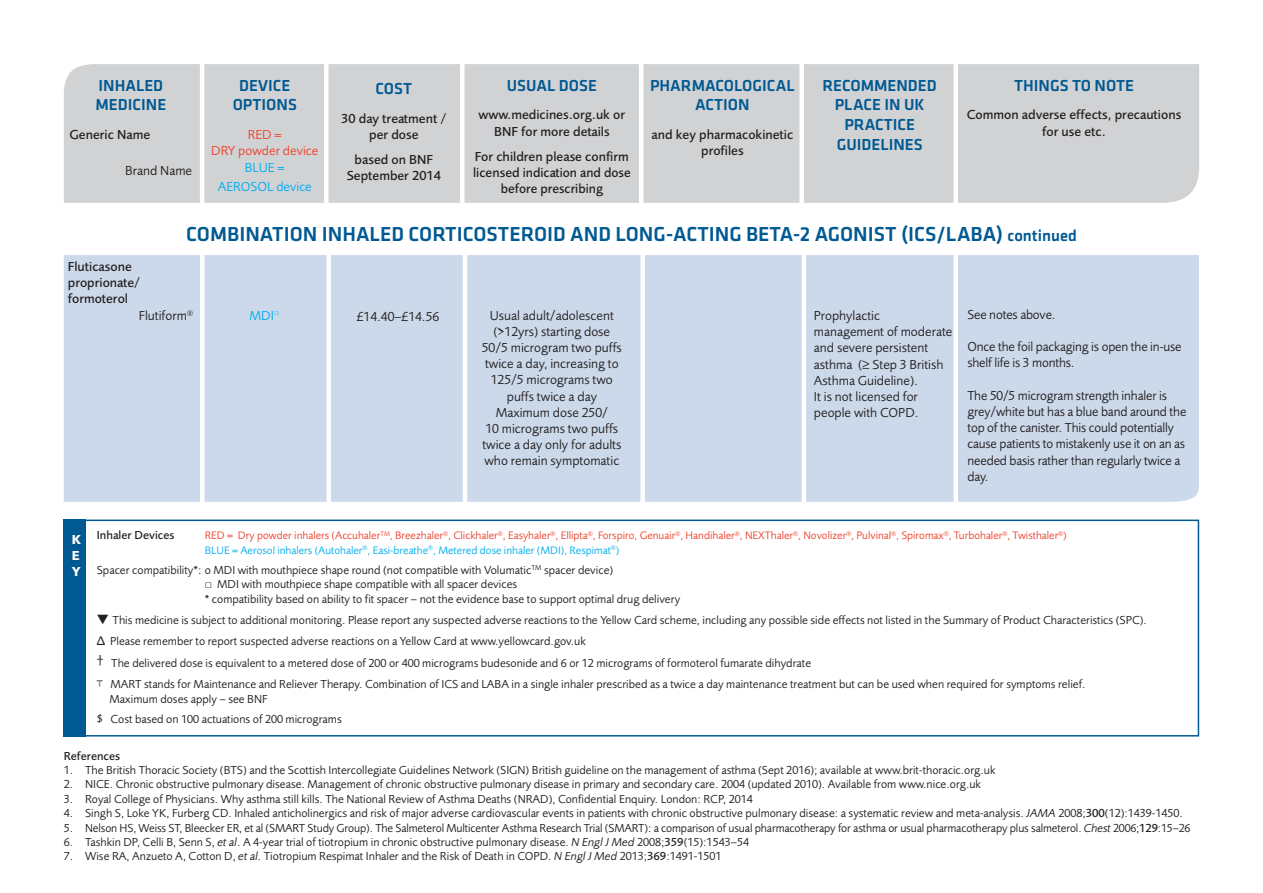
<style>
.page{position:relative;width:1263px;height:893px;background:#fff}
.page>*{position:absolute;margin:0;border:0;box-sizing:border-box;transform-origin:0 0}
.t1{font:500 21px "Klavika Basic";color:#005992}
.t2{font:500 16.5px/19.8px "Klavika Basic";color:#005992;text-align:center}
.t3{font:13.5px/16.2px "Foundry Sans";color:#231f20}
.t4{font:500 13.5px/16.2px "Foundry Sans";color:#231f20;text-align:center}
.t5{font:13.5px/19.6px "Foundry Sans";color:#00aeef;text-align:center}
.t6{font:13.5px/16.2px "Foundry Sans";color:#ef422e;text-align:center}
.t7{font:700 13.5px/16.2px "Foundry Sans";color:#fff;text-align:justify}
.t8{font:12px/21.3px "Foundry Sans";color:#231f20}
.t9{font:500 12px "Foundry Sans";color:#231f20}
.t10{font:11.25px/14.4px "Foundry Sans";color:#ef422e}
.s1{font-size:16.5px}
.s2{color:#00aeef}
.s3{font-family:"Tahoma";font-weight:700}
.s4{font-family:"Lucida Grande"}
.s5{font-style:italic}
.s6{font-weight:500}
</style>
<div class="page">
<div style="left:64px;top:255px;width:1135px;height:247px;background:#ccd9ea"></div>
<div style="left:64px;top:64px;width:1135px;height:139px;background:#d1d2d4"></div>
<div style="left:200px;top:254px;width:5px;height:250px;background:#fff"></div>
<div style="left:326px;top:253px;width:5px;height:251px;background:#fff"></div>
<hr style="left:463px;top:254px;width:4px;height:250px;background:#fff">
<div style="left:640px;top:248px;width:5px;height:255px;background:#fff"></div>
<hr style="left:802px;top:252px;width:4px;height:251px;background:#fff">
<div style="left:953px;top:253px;width:5px;height:249px;background:#fff"></div>
<hr style="left:200px;top:64px;width:4px;height:139px;background:#fff">
<hr style="left:324px;top:64px;width:4px;height:141px;background:#fff">
<hr style="left:460px;top:64px;width:4px;height:141px;background:#fff">
<hr style="left:639px;top:64px;width:4px;height:139px;background:#fff">
<div style="left:799px;top:64px;width:5px;height:141px;background:#fff"></div>
<div style="left:953px;top:64px;width:5px;height:140px;background:#fff"></div>
<div style="left:83px;top:520px;width:1116px;height:216px;border:2px solid #005992"></div>
<div style="left:64px;top:519px;width:22px;height:217px;background:#005992"></div>
<h2 class="t2" style="left:96px;top:77px;width:72px;text-align:left">INHALED<br>MEDICINE</h2>
<p class="t4" style="left:70px;top:128px;width:82px">Generic Name</p>
<p class="t3" style="left:125px;top:164px;width:68px">Brand Name</p>
<h2 class="t2" style="left:233px;top:77px;width:66px">DEVICE<br>OPTIONS</h2>
<p class="t6" style="left:211px;top:128px;width:109px">RED =<br>DRY powder device</p>
<p class="t5" style="left:218px;top:158px;width:96px">BLUE =<br>AEROSOL device</p>
<h2 class="t2" style="left:376px;top:80px;width:38px">COST</h2>
<p class="t4" style="left:341px;top:111px;width:107px">30 day treatment / per dose</p>
<p class="t4" style="left:347px;top:153px;width:96px">based on BNF<br>September 2014</p>
<h2 class="t2" style="left:507px;top:77px;width:92px">USUAL DOSE</h2>
<p class="t4" style="left:479px;top:108px;width:148px">www.medicines.org.uk or<br>BNF for more details</p>
<p class="t4" style="left:473px;top:149px;width:159px">For children please confirm licensed indication and dose before prescribing</p>
<h2 class="t2" style="left:650px;top:77px;width:146px">PHARMACOLOGICAL<br>ACTION</h2>
<p class="t4" style="left:651px;top:128px;width:143px">and key pharmacokinetic profiles</p>
<h2 class="t2" style="left:822px;top:77px;width:116px">RECOMMENDED<br>PLACE IN UK<br>PRACTICE<br>GUIDELINES</h2>
<h2 class="t2" style="left:1014px;top:77px;width:121px">THINGS TO NOTE</h2>
<p class="t4" style="left:967px;top:108px;width:216px">Common adverse effects, precautions for use etc.</p>
<p class="t4" style="left:68px;top:260px;width:65px">Fluticasone</p>
<p class="t4" style="left:68px;top:276px;width:74px">proprionate/</p>
<p class="t4" style="left:68px;top:292px;width:62px">formoterol</p>
<h1 class="t1" style="left:186px;top:227px;width:892px">COMBINATION INHALED CORTICOSTEROID AND LONG-ACTING BETA-2 AGONIST (ICS/LABA) <span class="s1">continued</span></h1>
<p class="t3" style="left:139px;top:308px;width:56px">Flutiform<sup>®</sup></p>
<p class="t5" style="left:250px;top:307px;width:31px">MDI<sup>□</sup></p>
<p class="t3" style="left:357px;top:309px;width:84px">£14.40–£14.56</p>
<p class="t3" style="left:482px;top:308px;width:142px;text-align:center">Usual adult/adolescent (&gt;12yrs) starting dose<br>50/5 microgram two puffs twice a day, increasing to<br>125/5 micrograms two puffs twice a day<br>Maximum dose 250/<br>10 micrograms two puffs twice a day only for adults who remain symptomatic</p>
<p class="t3" style="left:814px;top:309px;width:140px">Prophylactic management of moderate and severe persistent asthma (≥ Step 3 British<br>Asthma Guideline).<br>It is not licensed for people with COPD.</p>
<p class="t3" style="left:967px;top:307px;width:90px">See notes above.</p>
<p class="t3" style="left:967px;top:340px;width:216px">Once the foil packaging is open the in-use shelf life is 3 months.</p>
<p class="t3" style="left:967px;top:388px;width:221px">The 50/5 microgram strength inhaler is grey/white but has a blue band around the top of the canister. This could potentially cause patients to mistakenly use it on an as needed basis rather than regularly twice a day.</p>
<p class="t7" style="left:72px;top:532px;width:11px">K E Y</p>
<p class="t9" style="left:97px;top:531px;width:79px">Inhaler Devices</p>
<p class="t10" style="left:205px;top:529px;width:863px">RED = Dry powder inhalers (Accuhaler<sup>TM</sup>, Breezhaler<sup>®</sup>, Clickhaler<sup>®</sup>, Easyhaler<sup>®</sup>, Ellipta<sup>®</sup>, Forspiro, Genuair<sup>®</sup>, Handihaler<sup>®</sup>, NEXThaler<sup>®</sup>, Novolizer<sup>®</sup>, Pulvinal<sup>®</sup>, Spiromax<sup>®</sup>, Turbohaler<sup>®</sup>, Twisthaler<sup>®</sup>)<br><span class="s2">BLUE = Aerosol inhalers (Autohaler</span><sup>®</sup><span class="s2">, Easi-breathe</span><sup>®</sup><span class="s2">, Metered dose inhaler (MDI), Respimat</span><sup>®</sup><span class="s2">)</span></p>
<p class="t8" style="left:97px;top:560px;width:518px">Spacer compatibility*: o MDI with mouthpiece shape round (not compatible with Volumatic<sup>TM</sup> spacer device)</p>
<p class="t8" style="left:205px;top:578px;width:477px;line-height:14.4px"><span class="s3">□</span> MDI with mouthpiece shape compatible with all spacer devices<br>* compatibility based on ability to fit spacer – not the evidence base to support optimal drug delivery</p>
<p class="t8" style="left:97px;top:611px;width:1051px">▼ This medicine is subject to additional monitoring. Please report any suspected adverse reactions to the Yellow Card scheme, including any possible side effects not listed in the Summary of Product Characteristics (SPC).<br><span class="s4">Δ</span> Please remember to report suspected adverse reactions on a Yellow Card at www.yellowcard.gov.uk<br><sup>†</sup> The delivered dose is equivalent to a metered dose of 200 or 400 micrograms budesonide and 6 or 12 micrograms of formoterol fumarate dihydrate<br><sup>╦</sup> MART stands for Maintenance and Reliever Therapy. Combination of ICS and LABA in a single inhaler prescribed as a twice a day maintenance treatment but can be used when required for symptoms relief.</p>
<p class="t8" style="left:97px;top:689px;width:246px;line-height:20.4px;text-indent:13px">Maximum doses apply – see BNF<br>$ Cost based on 100 actuations of 200 micrograms</p>
<p class="t9" style="left:64px;top:751px;width:58px">References</p>
<p class="t8" style="left:64px;top:760px;width:933px">1. The British Thoracic Society (BTS) and the Scottish Intercollegiate Guidelines Network (SIGN) British guideline on the management of asthma (Sept 2016); available at www.brit-thoracic.org.uk</p>
<p class="t8" style="left:64px;top:775px;width:919px">2. NICE. Chronic obstructive pulmonary disease. Management of chronic obstructive pulmonary disease in primary and secondary care. 2004 (updated 2010). Available from www.nice.org.uk</p>
<p class="t8" style="left:64px;top:789px;width:690px">3. Royal College of Physicians. Why asthma still kills. The National Review of Asthma Deaths (NRAD), Confidential Enquiry. London: RCP, 2014</p>
<p class="t8" style="left:64px;top:804px;width:1121px">4. Singh S, Loke YK, Furberg CD. Inhaled anticholinergics and risk of major adverse cardiovascular events in patients with chronic obstructive pulmonary disease: a systematic review and meta-analysis. <span class="s5">JAMA</span> 2008;<span class="s6">300</span>(12):1439-1450.</p>
<p class="t8" style="left:64px;top:818px;width:1128px">5. Nelson HS, Weiss ST, Bleecker ER, et al (SMART Study Group). The Salmeterol Multicenter Asthma Research Trial (SMART): a comparison of usual pharmacotherapy for asthma or usual pharmacotherapy plus salmeterol. <span class="s5">Chest</span> 2006;<span class="s6">129</span>:15–26</p>
<p class="t8" style="left:64px;top:832px;width:687px">6. Tashkin DP, Celli B, Senn S, <span class="s5">et al</span>. A 4-year trial of tiotropium in chronic obstructive pulmonary disease. <span class="s5">N Engl J Med</span> 2008;<span class="s6">359</span>(15):1543–54</p>
<p class="t8" style="left:64px;top:847px;width:659px">7. Wise RA, Anzueto A, Cotton D, <span class="s5">et al</span>. Tiotropium Respimat Inhaler and the Risk of Death in COPD. <span class="s5">N Engl J Med</span> 2013;<span class="s6">369</span>:1491-1501</p>
</div>
